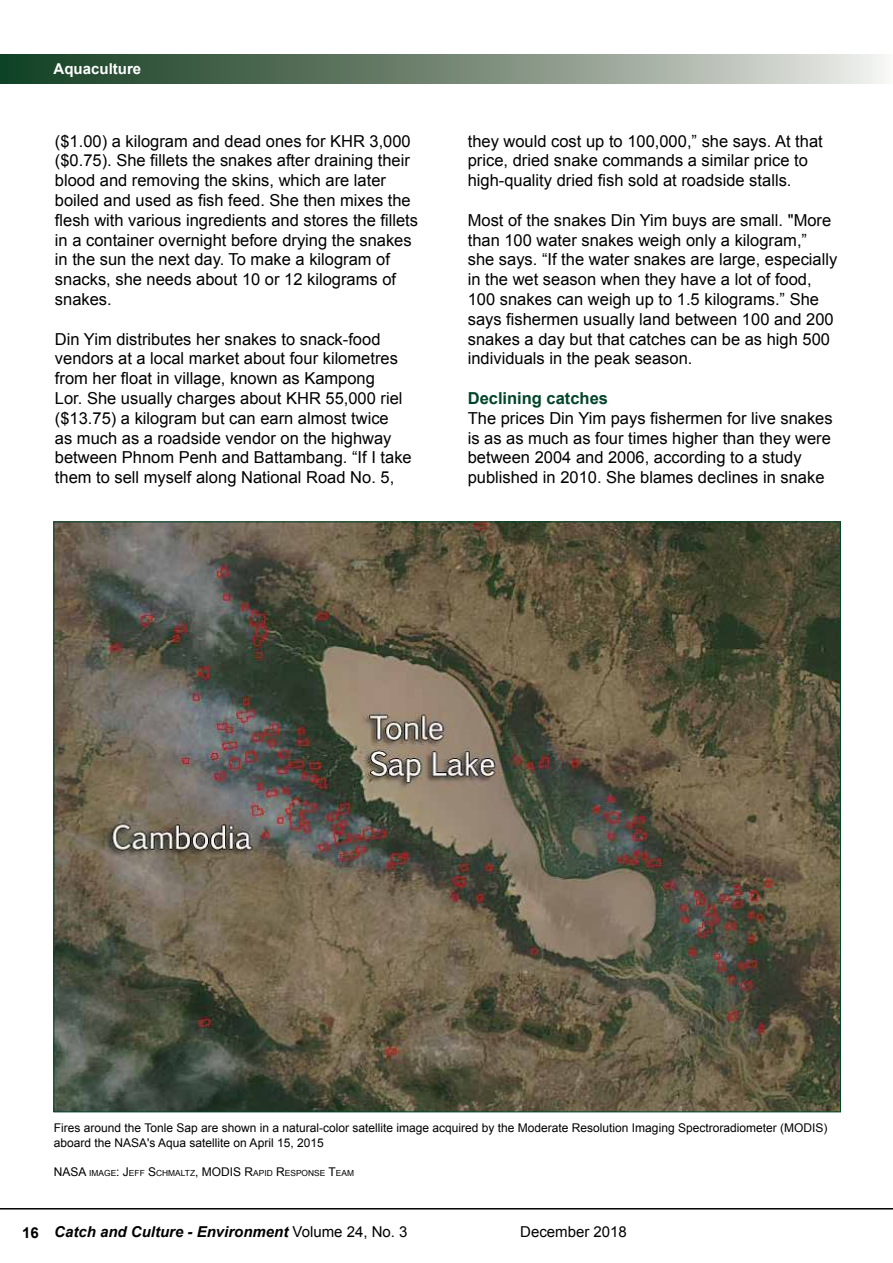
<style>
.page{position:relative;width:893px;height:1263px;background:#fff}
.page>*{position:absolute;margin:0;border:0;box-sizing:border-box;transform-origin:0 0}
.t1{font:16.5px/19.8px "Arial";color:#000}
.t2{font:700 16.5px "Arial";color:#00452a}
.t3{font:italic 700 15px "Arial";color:#000}
.t4{font:15px "Arial";color:#000}
.t5{font:700 15px "Arial";color:#fff}
.t6{font:12px/14.4px "Arial";color:#000}
.t7{font:12px "Arial";color:#000}
.t8{font:8.4px "Arial";color:#000}
.s1{font-size:12px}
.s2{font-style:normal}
.s3{font-weight:400;font-style:normal}
</style>
<div class="page">
<svg style="left:0;top:54px;width:883px;height:30px"></svg>
<hr style="left:0;top:1208px;width:893px;height:1px;background:#000">
<img style="left:56px;top:523px;width:783px;height:587px">
<p class="t5" style="left:54px;top:59px;width:89px">Aquaculture</p>
<p class="t1" style="left:55px;top:131px;width:365px">($1.00) a kilogram and dead ones for KHR 3,000 ($0.75). She fillets the snakes after draining their blood and removing the skins, which are later boiled and used as fish feed. She then mixes the flesh with various ingredients and stores the fillets in a container overnight before drying the snakes in the sun the next day. To make a kilogram of snacks, she needs about 10 or 12 kilograms of snakes.</p>
<p class="t1" style="left:55px;top:329px;width:358px">Din Yim distributes her snakes to snack-food vendors at a local market about four kilometres from her float in village, known as Kampong<br>Lor. She usually charges about KHR 55,000 riel ($13.75) a kilogram but can earn almost twice<br>as much as a roadside vendor on the highway between Phnom Penh and Battambang. “If I take them to sell myself along National Road No. 5,</p>
<p class="t1" style="left:468px;top:131px;width:356px">they would cost up to 100,000,” she says. At that price, dried snake commands a similar price to high-quality dried fish sold at roadside stalls.</p>
<p class="t1" style="left:468px;top:210px;width:371px">Most of the snakes Din Yim buys are small. "More than 100 water snakes weigh only a kilogram,” she says. “If the water snakes are large, especially in the wet season when they have a lot of food, 100 snakes can weigh up to 1.5 kilograms.” She says fishermen usually land between 100 and 200 snakes a day but that catches can be as high 500 individuals in the peak season.</p>
<p class="t2" style="left:468px;top:387px;width:142px">Declining catches</p>
<p class="t1" style="left:468px;top:408px;width:366px">The prices Din Yim pays fishermen for live snakes is as as much as four times higher than they were between 2004 and 2006, according to a study published in 2010. She blames declines in snake</p>
<p class="t6" style="left:54px;top:1121px;width:775px">Fires around the Tonle Sap are shown in a natural-color satellite image acquired by the Moderate Resolution Imaging Spectroradiometer (MODIS) aboard the NASA's Aqua satellite on April 15, 2015</p>
<p class="t7" style="left:54px;top:1163px;width:9px">NASA</p>
<p class="t8" style="left:89px;top:1167px;width:131px">IMAGE<span class="s1">: J</span>EFF <span class="s1">S</span>CHMALTZ<span class="s1">, MODIS</span></p>
<p class="t8" style="left:245px;top:1167px;width:110px"><span class="s1">R</span>APID <span class="s1">R</span>ESPONSE <span class="s1">T</span>EAM</p>
<p class="t3" style="left:22px;top:1222px;width:387px"><span class="s2">16</span> Catch and Culture - Environment <span class="s3">Volume 24, No. 3</span></p>
<p class="t4" style="left:520px;top:1221px;width:108px">December 2018</p>
</div>
